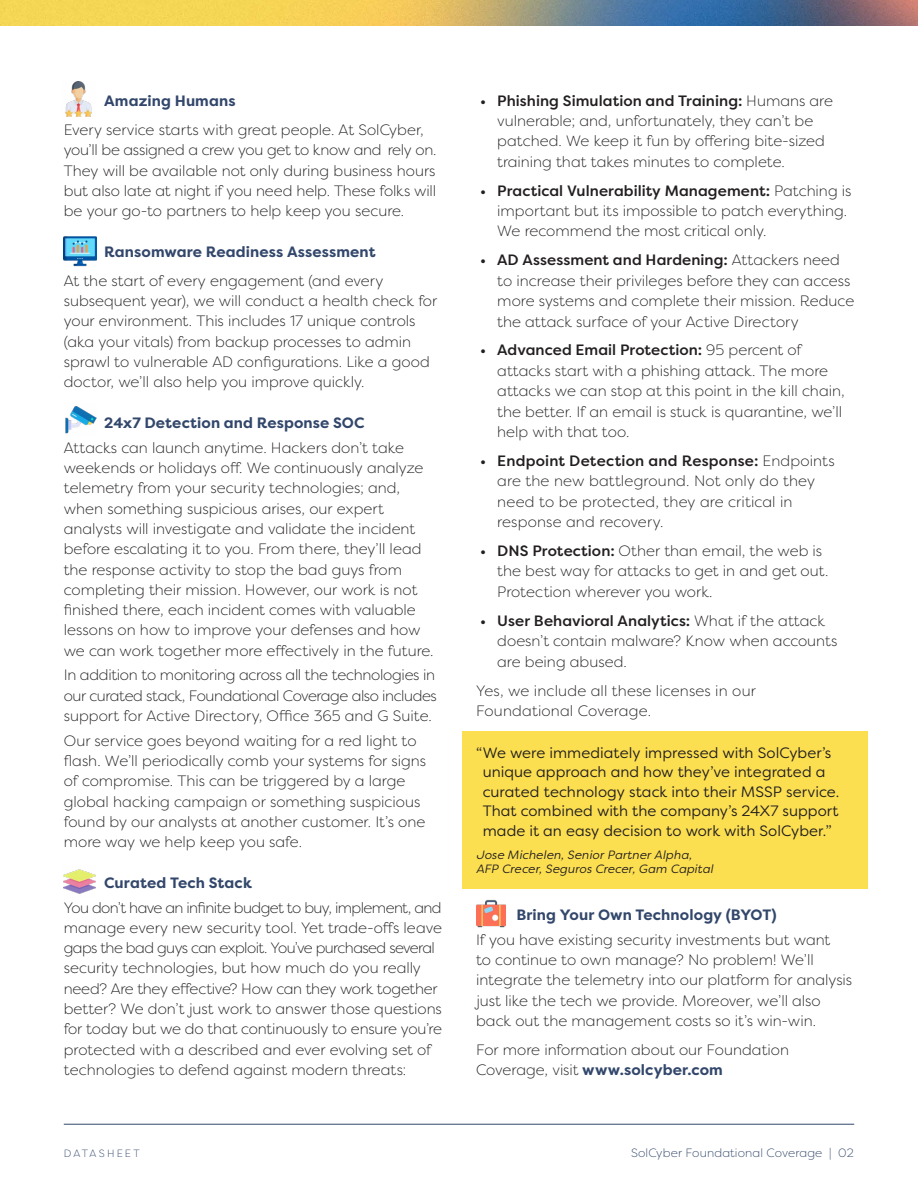
<style>
.page{position:relative;width:918px;height:1188px;background:#fff}
.page>*{position:absolute;margin:0;border:0;box-sizing:border-box;transform-origin:0 0}
.t1{font:300 15px/20.4px "Filson Pro";color:#231f20}
.t2{font:15px/19.5px "Filson Pro";letter-spacing:.005em;color:#231f20;text-align:center}
.t3{font:700 15px "Filson Pro";letter-spacing:.005em;color:#32476b}
.t4{font:italic 12px/14.4px "Filson Pro";letter-spacing:.01em;color:#231f20}
.t5{font:300 12px "Filson Pro";letter-spacing:.01em;color:#32476b}
.t6{font:300 10.5px "Filson Pro";letter-spacing:.205em;color:#32476b}
.s1{font-weight:500}
.s2{font-weight:700;color:#32476b}
</style>
<div class="page">
<div style="left:462px;top:732px;width:406px;height:157px;background:#fcdf51"></div>
<img style="left:64px;top:236px;width:33px;height:31px">
<img style="left:64px;top:869px;width:31px;height:25px">
<img style="left:65px;top:406px;width:32px;height:28px">
<img style="left:65px;top:82px;width:27px;height:35px">
<hr style="left:64px;top:1124px;width:790px;height:1px;background:#32476b">
<img style="left:476px;top:899px;width:30px;height:29px">
<img style="left:0;top:0;width:918px;height:25px">
<p class="t3" style="left:104px;top:91px;width:133px">Amazing Humans</p>
<p class="t1" style="left:64px;top:119px;width:374px">Every service starts with great people. At SolCyber, you’ll be assigned a crew you get to know and rely on.<br>They will be available not only during business hours but also late at night if you need help. These folks will be your go-to partners to help keep you secure.</p>
<p class="t3" style="left:104px;top:242px;width:273px">Ransomware Readiness Assessment</p>
<p class="t1" style="left:64px;top:270px;width:375px">At the start of every engagement (and every subsequent year), we will conduct a health check for your environment. This includes 17 unique controls (aka your vitals) from backup processes to admin sprawl to vulnerable AD configurations. Like a good doctor, we’ll also help you improve quickly.</p>
<p class="t3" style="left:104px;top:413px;width:262px">24x7 Detection and Response SOC</p>
<p class="t1" style="left:64px;top:437px;width:371px">Attacks can launch anytime. Hackers don’t take weekends or holidays off. We continuously analyze telemetry from your security technologies; and, when something suspicious arises, our expert analysts will investigate and validate the incident before escalating it to you. From there, they’ll lead the response activity to stop the bad guys from completing their mission. However, our work is not finished there, each incident comes with valuable lessons on how to improve your defenses and how we can work together more effectively in the future.</p>
<p class="t1" style="left:64px;top:665px;width:375px;text-align:justify">In addition to monitoring across all the technologies in our curated stack, Foundational Coverage also includes support for Active Directory, Office 365 and G Suite.</p>
<p class="t1" style="left:64px;top:730px;width:364px">Our service goes beyond waiting for a red light to flash. We’ll periodically comb your systems for signs of compromise. This can be triggered by a large global hacking campaign or something suspicious found by our analysts at another customer. It’s one more way we help keep you safe.</p>
<p class="t3" style="left:104px;top:873px;width:149px">Curated Tech Stack</p>
<p class="t1" style="left:64px;top:897px;width:380px">You don’t have an infinite budget to buy, implement, and manage every new security tool. Yet trade-offs leave gaps the bad guys can exploit. You’ve purchased several security technologies, but how much do you really need? Are they effective? How can they work together better? We don’t just work to answer those questions for today but we do that continuously to ensure you’re protected with a described and ever evolving set of technologies to defend against modern threats:</p>
<p class="t1" style="left:497px;top:90px;width:337px;text-indent:-17px"><span class="s1">• Phishing Simulation and Training:</span> Humans are vulnerable; and, unfortunately, they can’t be patched. We keep it fun by offering bite-sized training that takes minutes to complete.</p>
<p class="t1" style="left:497px;top:180px;width:356px;text-indent:-17px"><span class="s1">• Practical Vulnerability Management:</span> Patching is important but its impossible to patch everything.<br>We recommend the most critical only.</p>
<p class="t1" style="left:497px;top:250px;width:358px;text-indent:-17px"><span class="s1">• AD Assessment and Hardening:</span> Attackers need to increase their privileges before they can access more systems and complete their mission. Reduce the attack surface of your Active Directory</p>
<p class="t1" style="left:497px;top:340px;width:349px;text-indent:-17px"><span class="s1">• Advanced Email Protection:</span> 95 percent of attacks start with a phishing attack. The more attacks we can stop at this point in the kill chain, the better. If an email is stuck is quarantine, we’ll help with that too.</p>
<p class="t1" style="left:497px;top:450px;width:339px;text-indent:-17px"><span class="s1">• Endpoint Detection and Response:</span> Endpoints are the new battleground. Not only do they need to be protected, they are critical in response and recovery.</p>
<p class="t1" style="left:497px;top:540px;width:333px;text-indent:-17px"><span class="s1">• DNS Protection:</span> Other than email, the web is the best way for attacks to get in and get out.<br>Protection wherever you work.</p>
<p class="t1" style="left:497px;top:610px;width:342px;text-indent:-17px"><span class="s1">• User Behavioral Analytics:</span> What if the attack doesn’t contain malware? Know when accounts are being abused.</p>
<p class="t1" style="left:476px;top:680px;width:281px">Yes, we include all these licenses in our<br>Foundational Coverage.</p>
<p class="t2" style="left:476px;top:742px;width:365px">“We were immediately impressed with SolCyber’s unique approach and how they’ve integrated a curated technology stack into their MSSP service.<br>That combined with the company’s 24X7 support made it an easy decision to work with SolCyber.”</p>
<p class="t4" style="left:476px;top:847px;width:239px">Jose Michelen, Senior Partner Alpha,<br>AFP Crecer, Seguros Crecer, Gam Capital</p>
<p class="t3" style="left:517px;top:905px;width:262px">Bring Your Own Technology (BYOT)</p>
<p class="t1" style="left:476px;top:929px;width:378px">If you have existing security investments but want<br>to continue to own manage? No problem! We’ll integrate the telemetry into our platform for analysis just like the tech we provide. Moreover, we’ll also back out the management costs so it’s win-win.</p>
<p class="t1" style="left:476px;top:1039px;width:315px">For more information about our Foundation<br>Coverage, visit <span class="s2">www.solcyber.com</span></p>
<p class="t6" style="left:64px;top:1146px;width:78px">DATASHEET</p>
<p class="t5" style="left:631px;top:1145px;width:224px">SolCyber Foundational Coverage | 02</p>
</div>
